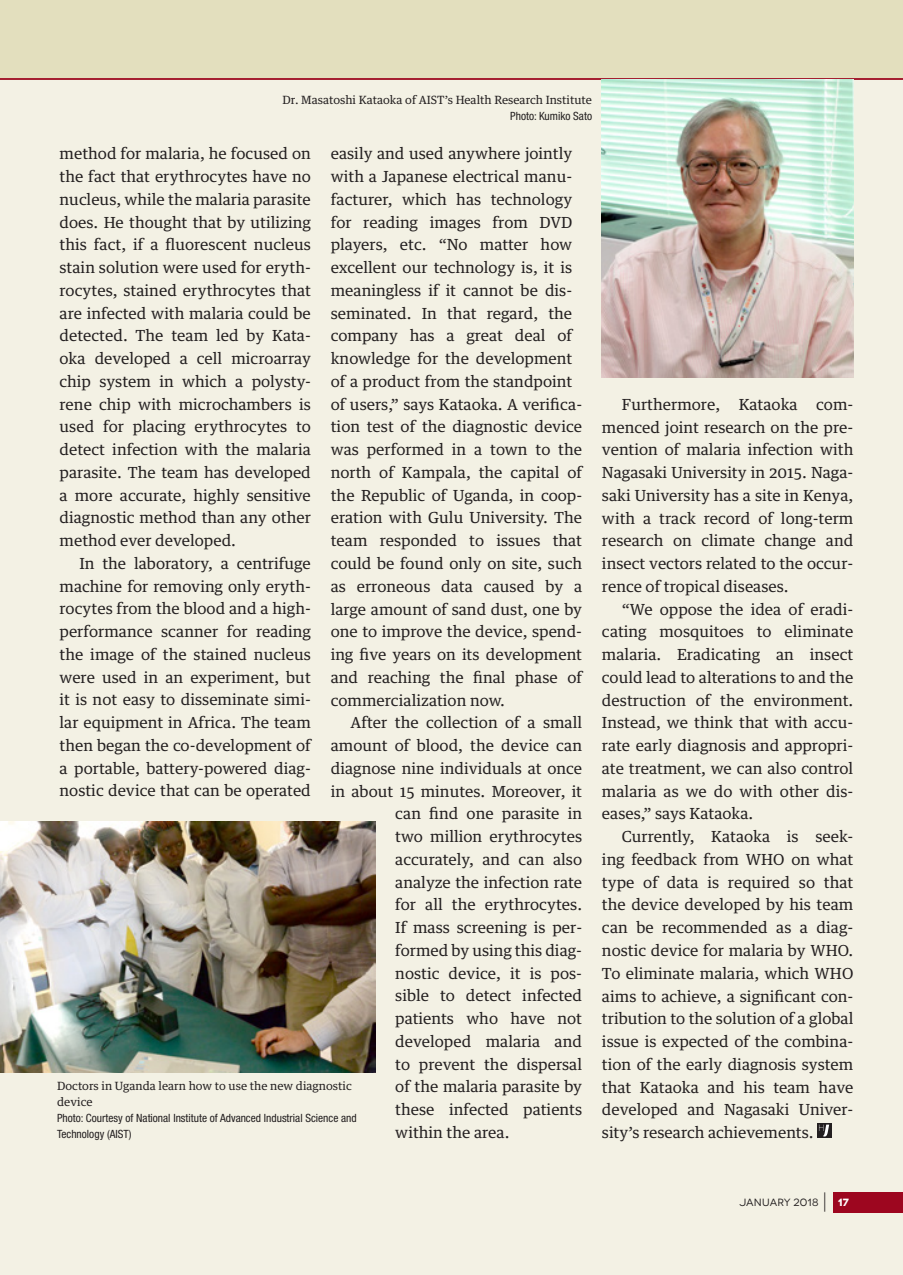
<style>
.page{position:relative;width:903px;height:1275px;background:#fff}
.page>*{position:absolute;margin:0;border:0;box-sizing:border-box;transform-origin:0 0}
.t1{font:15.4px/22.8px "Guardian Text Egyp";color:#231f20;text-align:justify}
.t2{font:11.38px/15.8px "Guardian Text Egyp";color:#231f20}
.t3{font:condensed 11.38px/15.8px "Helvetica Neue LT Pro";color:#231f20}
.t4{font:10.5px "Novecentowide";letter-spacing:.015em;color:#231f20}
.s1{font-weight:300;font-size:22.75px}
.s2{font-weight:700;color:#fff}
</style>
<div class="page">
<div style="left:0;top:80px;width:903px;height:1195px;background:#f3f1e4"></div>
<div style="left:0;top:0;width:903px;height:80px;background:#e3dfbe"></div>
<div style="left:833px;top:1192px;width:70px;height:20px;background:#9d061f"></div>
<svg style="left:0;top:78px;width:903px;height:2px;background:#a93c49"></svg>
<svg style="left:817px;top:1123px;width:14px;height:15px"></svg>
<svg style="left:819px;top:1125px;width:10px;height:11px"></svg>
<img style="left:0;top:821px;width:375px;height:252px">
<img style="left:602px;top:80px;width:251px;height:298px">
<p class="t2" style="left:283px;top:91px;width:311px">Dr. Masatoshi Kataoka of AIST’s Health Research Institute</p>
<p class="t3" style="left:510px;top:108px;width:83px">Photo: Kumiko Sato</p>
<p class="t1" style="left:60px;top:141px;width:253px">method for malaria, he focused on the fact that erythrocytes have no nucleus, while the malaria parasite does. He thought that by utilizing this fact, if a fluorescent nucleus stain solution were used for eryth&shy;rocytes, stained erythrocytes that are infected with malaria could be detected. The team led by Kata&shy;oka developed a cell microarray chip system in which a polysty&shy;rene chip with microchambers is used for placing erythrocytes to detect infection with the malaria parasite. The team has developed a more accurate, highly sensitive diagnostic method than any other method ever developed.</p>
<p class="t1" style="left:60px;top:550px;width:253px;text-indent:20px">In the laboratory, a centrifuge machine for removing only eryth&shy;rocytes from the blood and a high&shy;performance scanner for reading the image of the stained nucleus were used in an experiment, but it is not easy to disseminate simi&shy;lar equipment in Africa. The team then began the co-development of a portable, battery-powered diag&shy;nostic device that can be operated</p>
<p class="t1" style="left:331px;top:141px;width:253px;text-align:left">easily and used anywhere jointly with a Japanese electrical manu&shy;facturer, which has technology for reading images from DVD players, etc. “No matter how excellent our technology is, it is meaningless if it cannot be dis&shy;seminated. In that regard, the company has a great deal of knowledge for the development of a product from the standpoint of users,” says Kataoka. A verifica&shy;tion test of the diagnostic device was performed in a town to the north of Kampala, the capital of the Republic of Uganda, in coop&shy;eration with Gulu University. The team responded to issues that could be found only on site, such as erroneous data caused by a large amount of sand dust, one by one to improve the device, spend&shy;ing five years on its development and reaching the final phase of commercialization now.</p>
<p class="t1" style="left:351px;top:710px;width:233px">After the collection of a small</p>
<p class="t1" style="left:331px;top:733px;width:253px">amount of blood, the device can</p>
<p class="t1" style="left:331px;top:755px;width:253px">diagnose nine individuals at once</p>
<p class="t1" style="left:331px;top:778px;width:253px">in about 15 minutes. Moreover, it</p>
<p class="t1" style="left:395px;top:801px;width:188px">can find one parasite in</p>
<p class="t1" style="left:395px;top:824px;width:188px">two million erythrocytes</p>
<p class="t1" style="left:395px;top:846px;width:188px">accurately, and can also</p>
<p class="t1" style="left:395px;top:869px;width:188px">analyze the infection rate</p>
<p class="t1" style="left:395px;top:892px;width:188px">for all the erythrocytes.</p>
<p class="t1" style="left:395px;top:915px;width:188px">If mass screening is per-</p>
<p class="t1" style="left:395px;top:937px;width:188px">formed by using this diag-</p>
<p class="t1" style="left:395px;top:960px;width:188px">nostic device, it is pos-</p>
<p class="t1" style="left:395px;top:983px;width:188px">sible to detect infected</p>
<p class="t1" style="left:395px;top:1006px;width:188px">patients who have not</p>
<p class="t1" style="left:395px;top:1028px;width:188px">developed malaria and</p>
<p class="t1" style="left:395px;top:1051px;width:188px">to prevent the dispersal</p>
<p class="t1" style="left:395px;top:1074px;width:188px">of the malaria parasite by</p>
<p class="t1" style="left:395px;top:1097px;width:188px">these infected patients</p>
<p class="t1" style="left:395px;top:1119px;width:116px">within the area.</p>
<p class="t2" style="left:57px;top:1077px;width:296px">Doctors in Uganda learn how to use the new diagnostic device</p>
<p class="t3" style="left:57px;top:1110px;width:301px">Photo: Courtesy of National Institute of Advanced Industrial Science and<br>Technology (AIST)</p>
<p class="t1" style="left:602px;top:391px;width:253px;text-indent:20px">Furthermore, Kataoka com&shy;menced joint research on the pre&shy;vention of malaria infection with Nagasaki University in 2015. Naga&shy;saki University has a site in Kenya, with a track record of long-term research on climate change and insect vectors related to the occur&shy;rence of tropical diseases.</p>
<p class="t1" style="left:602px;top:596px;width:253px;text-indent:20px">“We oppose the idea of eradi&shy;cating mosquitoes to eliminate malaria. Eradicating an insect could lead to alterations to and the destruction of the environment.<br>Instead, we think that with accu&shy;rate early diagnosis and appropri&shy;ate treatment, we can also control malaria as we do with other dis&shy;eases,” says Kataoka.</p>
<p class="t1" style="left:602px;top:824px;width:253px;text-indent:20px">Currently, Kataoka is seek&shy;ing feedback from WHO on what type of data is required so that the device developed by his team can be recommended as a diag&shy;nostic device for malaria by WHO.<br>To eliminate malaria, which WHO aims to achieve, a significant con&shy;tribution to the solution of a global issue is expected of the combina&shy;tion of the early diagnosis system that Kataoka and his team have developed and Nagasaki Univer&shy;sity’s research achievements.</p>
<p class="t4" style="left:739px;top:1196px;width:111px">JANUARY 2018 <span class="s1">|</span> <span class="s2">17</span></p>
</div>
